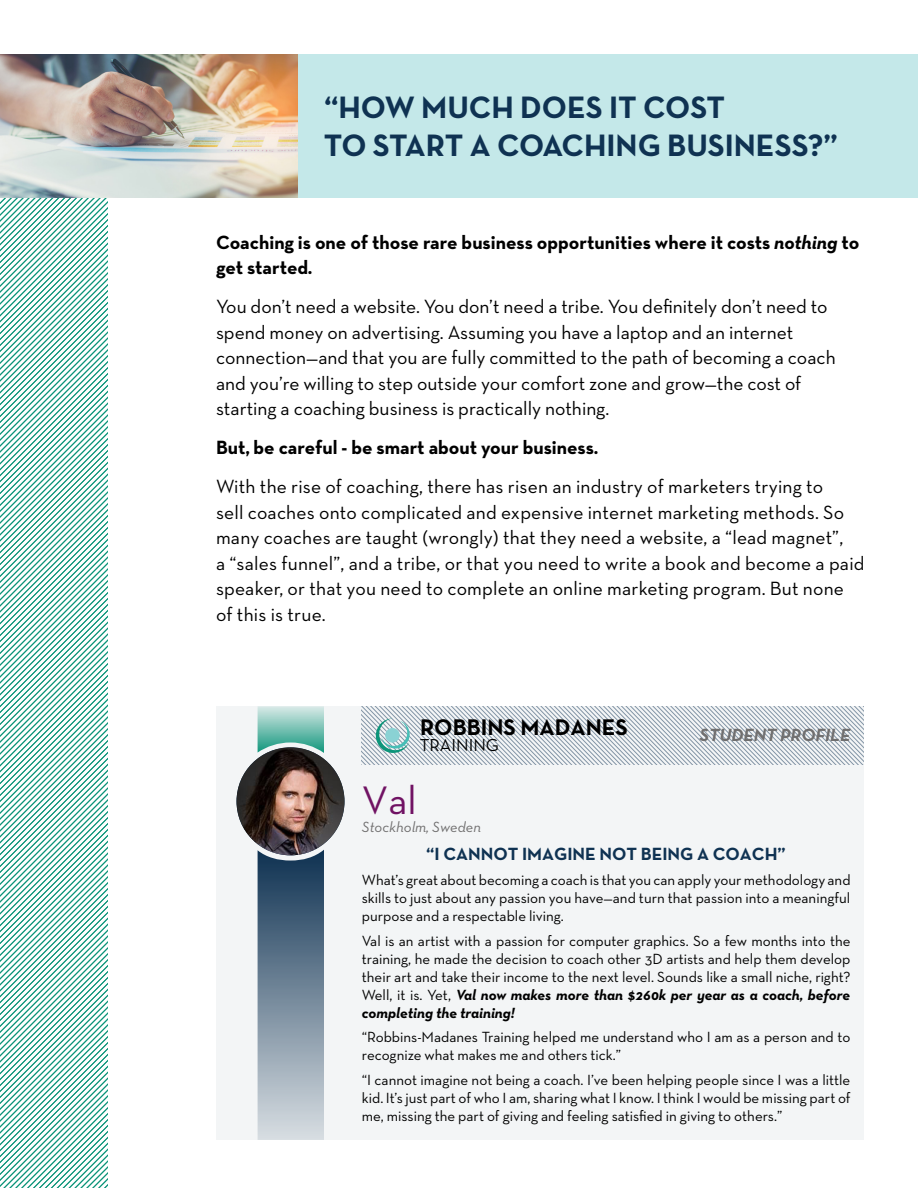
<style>
.page{position:relative;width:918px;height:1188px;background:#fff}
.page>*{position:absolute;margin:0;border:0;box-sizing:border-box;transform-origin:0 0}
.t1{font:40.5px "Neutra Text TF";color:#701263}
.t2{font:700 31.5px/37.8px "Neutra Text TF";color:#0f3252}
.t3{font:700 22.95px "Neutra Text TF";color:#000}
.t4{font:19.5px/25.5px "Neutra Text TF";letter-spacing:.005em;color:#000}
.t5{font:700 19.5px/25.5px "Neutra Text TF";color:#000}
.t6{font:700 18px "Neutra Text TF";color:#0f3252}
.t7{font:italic 700 18px "Neutra Text TF";color:#706f6f}
.t8{font:17.55px "Neutra Text TF";color:#000}
.t9{font:15px/18px "Neutra Text TF";color:#000;text-align:justify}
.t10{font:italic 15px "Neutra Text TF";color:#706f6f}
.s1{font-style:italic}
.s2{font-weight:700;font-style:italic}
</style>
<div class="page">
<svg style="left:0;top:198px;width:108px;height:990px"></svg>
<div style="left:293px;top:54px;width:625px;height:144px;background:#c4e8e9"></div>
<img style="left:0;top:54px;width:297px;height:144px">
<div style="left:216px;top:706px;width:648px;height:434px;background:#f3f5f6"></div>
<img style="left:237px;top:747px;width:108px;height:108px;border-radius:54px">
<svg style="left:258px;top:706px;width:66px;height:47px;background:#88c0b5"></svg>
<svg style="left:258px;top:850px;width:66px;height:290px;background:#778a9c"></svg>
<svg style="left:362px;top:706px;width:502px;height:59px"></svg>
<h2 class="t2" style="left:324px;top:88px;width:515px">“HOW MUCH DOES IT COST<br>TO START A COACHING BUSINESS?”</h2>
<h3 class="t5" style="left:216px;top:229px;width:645px">Coaching is one of those rare business opportunities where it costs <span class="s1">nothing</span> to get started.</h3>
<p class="t4" style="left:216px;top:294px;width:621px">You don’t need a website. You don’t need a tribe. You definitely don’t need to spend money on advertising. Assuming you have a laptop and an internet connection—and that you are fully committed to the path of becoming a coach and you’re willing to step outside your comfort zone and grow—the cost of starting a coaching business is practically nothing.</p>
<h3 class="t5" style="left:216px;top:435px;width:383px">But, be careful - be smart about your business.</h3>
<h3 class="t4" style="left:216px;top:474px;width:630px">With the rise of coaching, there has risen an industry of marketers trying to sell coaches onto complicated and expensive internet marketing methods. So many coaches are taught (wrongly) that they need a website, a “lead magnet”,</h3>
<h3 class="t4" style="left:216px;top:576px;width:630px">speaker, or that you need to complete an online marketing program. But none of this is true.</h3>
<h3 class="t4" style="left:216px;top:550px;width:650px">a “sales funnel”, and a tribe, or that you need to write a book and become a paid</h3>
<h3 class="t3" style="left:420px;top:713px;width:209px">ROBBINS MADANES</h3>
<p class="t8" style="left:420px;top:735px;width:81px">TRAINING</p>
<p class="t7" style="left:700px;top:724px;width:152px">STUDENT PROFILE</p>
<h1 class="t1" style="left:362px;top:776px;width:56px">Val</h1>
<p class="t10" style="left:362px;top:818px;width:121px">Stockholm, Sweden</p>
<p class="t6" style="left:426px;top:843px;width:361px">“I CANNOT IMAGINE NOT BEING A COACH”</p>
<p class="t9" style="left:362px;top:871px;width:490px">What’s great about becoming a coach is that you can apply yourmethodology and skills to just about any passion you have—and turn that passion into a meaningful purpose and a respectable living.</p>
<p class="t9" style="left:362px;top:931px;width:490px">Val is an artist with a passion for computer graphics. So a few months into the training, he made the decision to coach other 3D artists and help them develop their art and take their income to the next level. Sounds like a small niche, right?<br>Well, it is. Yet, <span class="s2">Val now makes more than $260k per year as a coach, before completing the training!</span></p>
<p class="t9" style="left:362px;top:1028px;width:490px">“Robbins-Madanes Training helped me understand who I am as a person and to recognize what makes me and others tick.”</p>
<p class="t9" style="left:362px;top:1071px;width:490px">“I cannot imagine not being a coach. I’ve been helping people since I was a little kid. It’s just part of who I am, sharing what I know. I think I would be missing part of me, missing the part of giving and feeling satisfied in giving to others.”</p>
</div>
